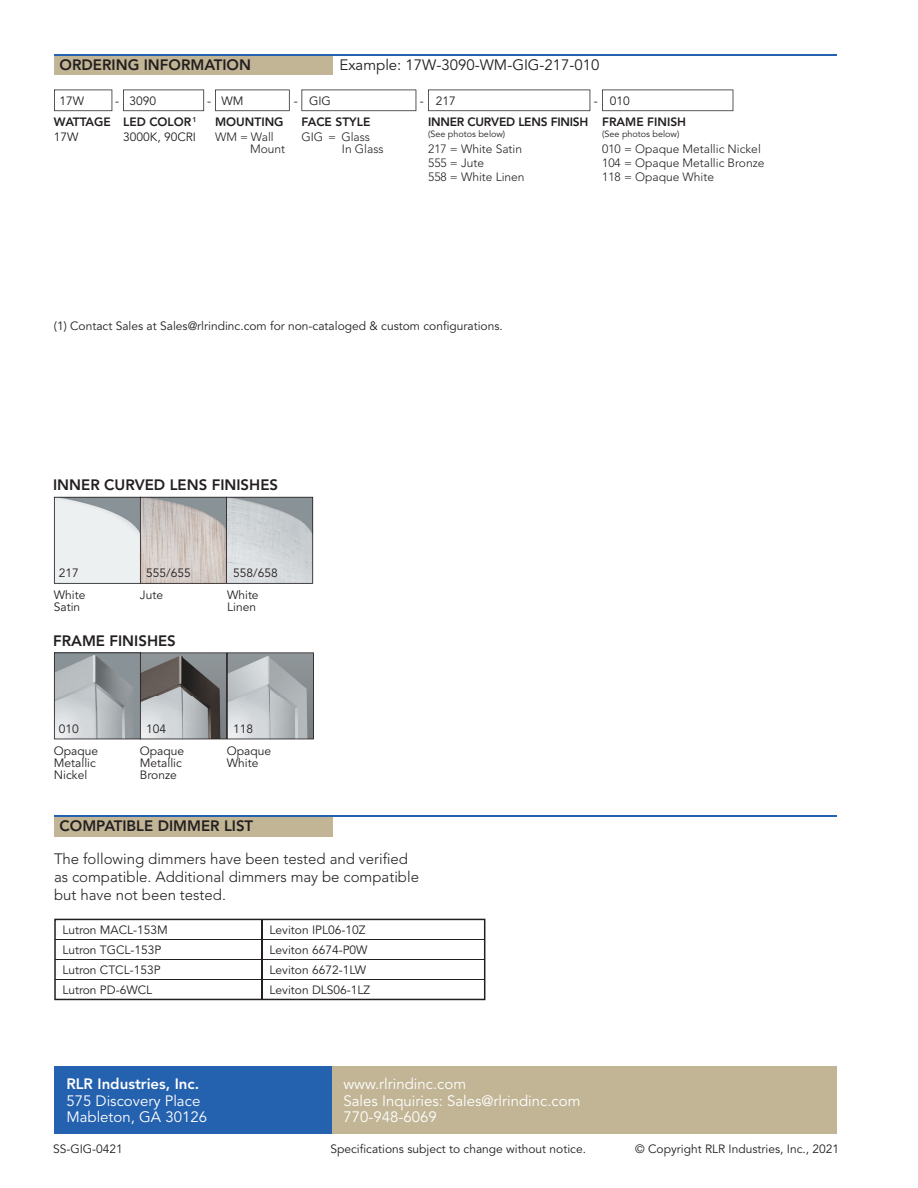
<style>
.page{position:relative;width:918px;height:1188px;background:#fff}
.page>*{position:absolute;margin:0;border:0;box-sizing:border-box;transform-origin:0 0}
.t1{font:300 15px/18px "Avenir LT Std";color:#231f20}
.t2{font:15px/16.5px "Avenir LT Std";color:#fff}
.t3{font:800 15px "Avenir LT Std";color:#231f20}
.t4{font:15px "Avenir LT Std";color:#231f20}
.t5{font:800 15px "Avenir LT Std";color:#fff}
.t6{font:12px/12px "Avenir LT Std";color:#231f20}
.t7{font:300 12px/14.4px "Avenir LT Std";color:#231f20}
.t8{font:800 12px "Avenir LT Std";color:#231f20}
.t9{font:800 12px "Avenir LT Std";letter-spacing:-.02em;color:#231f20}
.t10{font:9px "Avenir LT Std";color:#231f20}
.s1{font-weight:800}
</style>
<div class="page">
<div style="left:54px;top:54px;width:279px;height:21px;background:#c1b595"></div>
<hr style="left:54px;top:54px;width:783px;height:2px;background:#2461ae">
<svg style="left:54px;top:652px;width:260px;height:87px;background:#9fa2a5"></svg>
<svg style="left:54px;top:497px;width:259px;height:87px;background:#cacbcb"></svg>
<svg style="left:54px;top:90px;width:58px;height:21px"></svg>
<svg style="left:123px;top:90px;width:81px;height:21px"></svg>
<svg style="left:215px;top:90px;width:75px;height:21px"></svg>
<svg style="left:301px;top:90px;width:115px;height:21px"></svg>
<svg style="left:428px;top:90px;width:162px;height:21px"></svg>
<svg style="left:602px;top:90px;width:131px;height:21px"></svg>
<div style="left:54px;top:1066px;width:279px;height:68px;background:#2461ae"></div>
<div style="left:333px;top:1066px;width:504px;height:68px;background:#c1b595"></div>
<div style="left:54px;top:816px;width:279px;height:20px;background:#c1b595"></div>
<hr style="left:54px;top:815px;width:783px;height:2px;background:#2461ae">
<svg style="left:54px;top:919px;width:431px;height:81px"></svg>
<hr style="left:261px;top:920px;width:2px;height:79px;background:#231f20">
<hr style="left:55px;top:939px;width:429px;height:1px;background:#231f20">
<hr style="left:55px;top:959px;width:429px;height:1px;background:#231f20">
<hr style="left:55px;top:979px;width:429px;height:1px;background:#231f20">
<p class="t3" style="left:60px;top:56px;width:193px">ORDERING INFORMATION</p>
<p class="t4" style="left:340px;top:56px;width:262px">Example: 17W-3090-WM-GIG-217-010</p>
<p class="t6" style="left:60px;top:95px;width:26px">17W</p>
<p class="t6" style="left:115px;top:95px;width:5px">-</p>
<p class="t6" style="left:207px;top:95px;width:5px">-</p>
<p class="t6" style="left:294px;top:95px;width:5px">-</p>
<p class="t6" style="left:420px;top:95px;width:5px">-</p>
<p class="t8" style="left:54px;top:115px;width:59px">WATTAGE</p>
<p class="t6" style="left:54px;top:131px;width:26px">17W</p>
<p class="t6" style="left:130px;top:95px;width:28px">3090</p>
<p class="t6" style="left:222px;top:95px;width:24px">WM</p>
<p class="t6" style="left:309px;top:95px;width:23px">GIG</p>
<p class="t6" style="left:436px;top:95px;width:22px">217</p>
<p class="t6" style="left:594px;top:95px;width:5px">-</p>
<p class="t6" style="left:610px;top:95px;width:22px">010</p>
<p class="t6" style="left:123px;top:115px;width:75px;line-height:14.4px"><span class="s1">LED COLOR</span> <sup>1<br></sup>3000K, 90CRI</p>
<p class="t8" style="left:215px;top:115px;width:70px">MOUNTING</p>
<p class="t8" style="left:301px;top:115px;width:70px">FACE STYLE</p>
<p class="t7" style="left:342px;top:131px;width:43px;line-height:12px;text-indent:-40px">GIG = Glass<br>In Glass</p>
<p class="t9" style="left:428px;top:115px;width:162px">INNER CURVED LENS FINISH</p>
<p class="t10" style="left:428px;top:128px;width:79px">(See photos below)</p>
<p class="t7" style="left:428px;top:141px;width:98px">217 = White Satin<br>555 = Jute<br>558 = White Linen</p>
<p class="t8" style="left:602px;top:115px;width:85px">FRAME FINISH</p>
<p class="t10" style="left:602px;top:128px;width:79px">(See photos below)</p>
<p class="t7" style="left:602px;top:141px;width:164px">010 = Opaque Metallic Nickel<br>104 = Opaque Metallic Bronze<br>118 = Opaque White</p>
<p class="t7" style="left:250px;top:131px;width:37px;line-height:12px;text-indent:-35px">WM = Wall<br>Mount</p>
<p class="t6" style="left:54px;top:321px;width:450px">(1) Contact Sales at Sales@rlrindinc.com for non-cataloged &amp; custom configurations.</p>
<p class="t3" style="left:53px;top:476px;width:226px">INNER CURVED LENS FINISHES</p>
<p class="t6" style="left:59px;top:567px;width:22px">217</p>
<p class="t6" style="left:146px;top:567px;width:46px">555/655</p>
<p class="t6" style="left:233px;top:567px;width:46px">558/658</p>
<p class="t6" style="left:140px;top:589px;width:25px">Jute</p>
<p class="t6" style="left:227px;top:589px;width:33px">White<br>Linen</p>
<p class="t6" style="left:54px;top:589px;width:33px">White<br>Satin</p>
<p class="t3" style="left:53px;top:632px;width:124px">FRAME FINISHES</p>
<p class="t6" style="left:59px;top:723px;width:22px">010</p>
<p class="t6" style="left:146px;top:723px;width:22px">104</p>
<p class="t6" style="left:233px;top:723px;width:22px">118</p>
<p class="t6" style="left:140px;top:745px;width:46px">Opaque<br>Metallic<br>Bronze</p>
<p class="t6" style="left:227px;top:745px;width:46px">Opaque<br>White</p>
<p class="t6" style="left:54px;top:745px;width:46px">Opaque<br>Metallic<br>Nickel</p>
<p class="t3" style="left:60px;top:817px;width:195px">COMPATIBLE DIMMER LIST</p>
<p class="t1" style="left:54px;top:849px;width:367px">The following dimmers have been tested and verified as compatible. Additional dimmers may be compatible but have not been tested.</p>
<p class="t6" style="left:62px;top:925px;width:107px">Lutron MACL-153M</p>
<p class="t6" style="left:270px;top:925px;width:97px">Leviton IPL06-10Z</p>
<p class="t6" style="left:62px;top:945px;width:101px">Lutron TGCL-153P</p>
<p class="t6" style="left:270px;top:945px;width:100px">Leviton 6674-P0W</p>
<p class="t6" style="left:62px;top:964px;width:100px">Lutron CTCL-153P</p>
<p class="t6" style="left:270px;top:964px;width:98px">Leviton 6672-1LW</p>
<p class="t6" style="left:62px;top:984px;width:91px">Lutron PD-6WCL</p>
<p class="t6" style="left:270px;top:984px;width:102px">Leviton DLS06-1LZ</p>
<p class="t5" style="left:66px;top:1075px;width:134px">RLR Industries, Inc.</p>
<p class="t2" style="left:66px;top:1093px;width:142px">575 Discovery Place<br>Mableton, GA 30126</p>
<p class="t2" style="left:343px;top:1076px;width:239px">www.rlrindinc.com<br>Sales Inquiries: Sales@rlrindinc.com<br>770-948-6069</p>
<p class="t6" style="left:53px;top:1143px;width:71px">SS-GIG-0421</p>
<p class="t6" style="left:330px;top:1143px;width:257px">Specifications subject to change without notice.</p>
<p class="t6" style="left:635px;top:1143px;width:205px">© Copyright RLR Industries, Inc., 2021</p>
</div>
